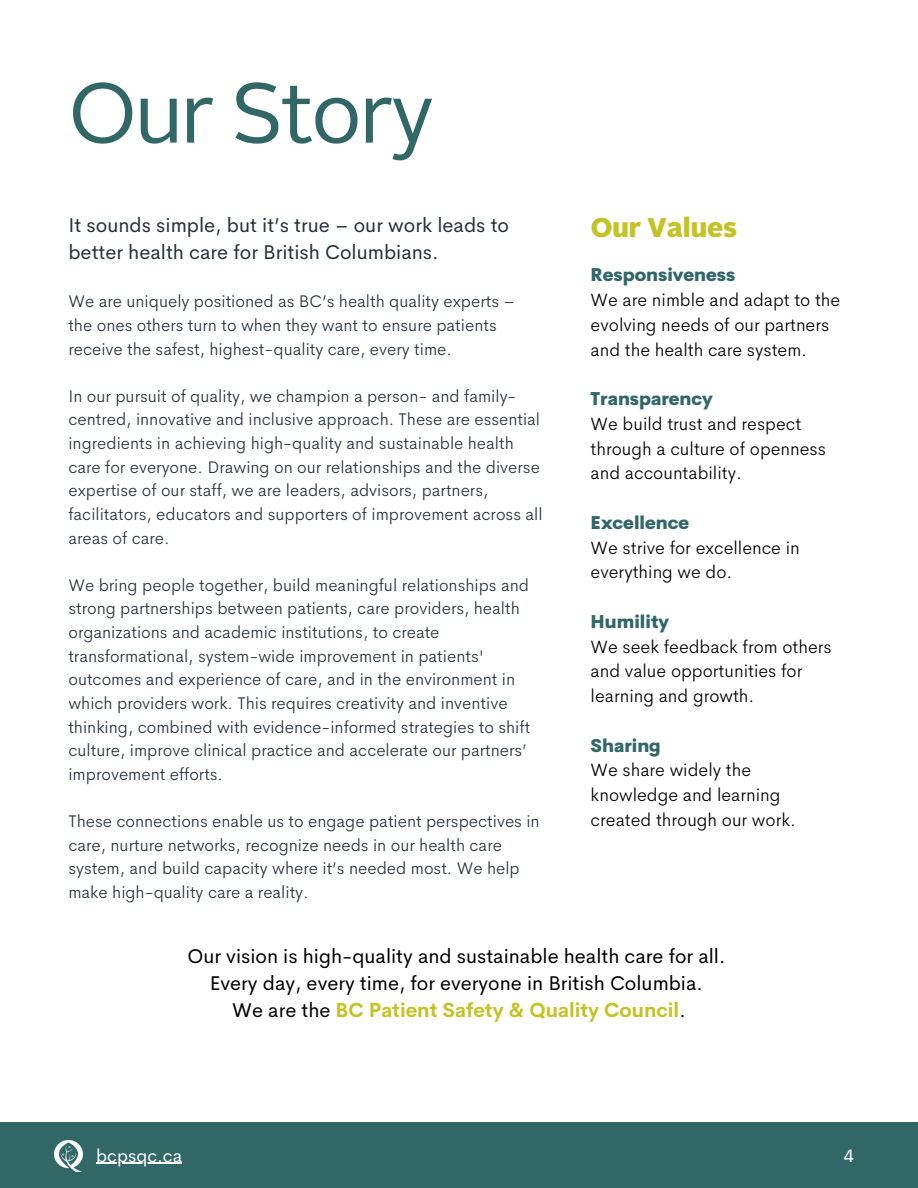
<style>
.page{position:relative;width:918px;height:1188px;background:#fff}
.page>*{position:absolute;margin:0;border:0;box-sizing:border-box;transform-origin:0 0}
.t1{font:84.6px "Alright Sans";letter-spacing:-.03em;color:#316767}
.t2{font:900 27px "Alright Sans";color:#c4c224}
.t3{font:19.95px/27px "Cerebri Sans";color:#000;text-align:center}
.t4{font:19.95px/27px "Cerebri Sans";color:#293039}
.t5{font:300 18px/24.8px "Cerebri Sans";color:#000}
.t6{font:800 18px "Cerebri Sans";color:#316767}
.t7{font:18px "Cerebri Sans";color:#fff}
.t8{font:300 16.95px/23.7px "Cerebri Sans";color:#293039}
.s1{font-weight:700;color:#c4c224}
</style>
<div class="page">
<div style="left:0;top:1123px;width:918px;height:65px;background:#316767"></div>
<img style="left:54px;top:1140px;width:28px;height:32px">
<hr style="left:96px;top:1163px;width:86px;height:1px;background:#fff">
<h1 class="t1" style="left:68px;top:78px;width:367px">Our Story</h1>
<p class="t4" style="left:68px;top:211px;width:442px">It sounds simple, but it’s true – our work leads to better health care for British Columbians.</p>
<p class="t8" style="left:68px;top:289px;width:448px">We are uniquely positioned as BC’s health quality experts – the ones others turn to when they want to ensure patients receive the safest, highest-quality care, every time.</p>
<p class="t8" style="left:68px;top:384px;width:476px">In our pursuit of quality, we champion a person- and family&shy;centred, innovative and inclusive approach. These are essential ingredients in achieving high-quality and sustainable health care for everyone. Drawing on our relationships and the diverse expertise of our staff, we are leaders, advisors, partners, facilitators, educators and supporters of improvement across all areas of care.</p>
<p class="t8" style="left:68px;top:573px;width:463px">We bring people together, build meaningful relationships and strong partnerships between patients, care providers, health organizations and academic institutions, to create transformational, system-wide improvement in patients' outcomes and experience of care, and in the environment in which providers work. This requires creativity and inventive thinking, combined with evidence-informed strategies to shift culture, improve clinical practice and accelerate our partners’ improvement efforts.</p>
<p class="t8" style="left:68px;top:809px;width:473px">These connections enable us to engage patient perspectives in care, nurture networks, recognize needs in our health care system, and build capacity where it’s needed most. We help make high-quality care a reality.</p>
<h2 class="t2" style="left:591px;top:216px;width:148px">Our Values</h2>
<p class="t6" style="left:591px;top:263px;width:146px">Responsiveness</p>
<p class="t5" style="left:591px;top:288px;width:251px">We are nimble and adapt to the evolving needs of our partners and the health care system.</p>
<p class="t6" style="left:591px;top:387px;width:124px">Transparency</p>
<p class="t5" style="left:591px;top:411px;width:237px">We build trust and respect through a culture of openness and accountability.</p>
<p class="t6" style="left:591px;top:511px;width:100px">Excellence</p>
<p class="t5" style="left:591px;top:535px;width:211px">We strive for excellence in everything we do.</p>
<p class="t6" style="left:591px;top:610px;width:80px">Humility</p>
<p class="t5" style="left:591px;top:634px;width:243px">We seek feedback from others and value opportunities for learning and growth.</p>
<p class="t6" style="left:591px;top:734px;width:72px">Sharing</p>
<p class="t5" style="left:591px;top:758px;width:207px">We share widely the knowledge and learning created through our work.</p>
<p class="t3" style="left:187px;top:942px;width:540px">Our vision is high-quality and sustainable health care for all.<br>Every day, every time, for everyone in British Columbia.<br>We are the <span class="s1">BC Patient Safety &amp; Quality Council</span>.</p>
<p class="t7" style="left:96px;top:1144px;width:87px">bcpsqc.ca</p>
<p class="t7" style="left:844px;top:1144px;width:12px">4</p>
</div>
